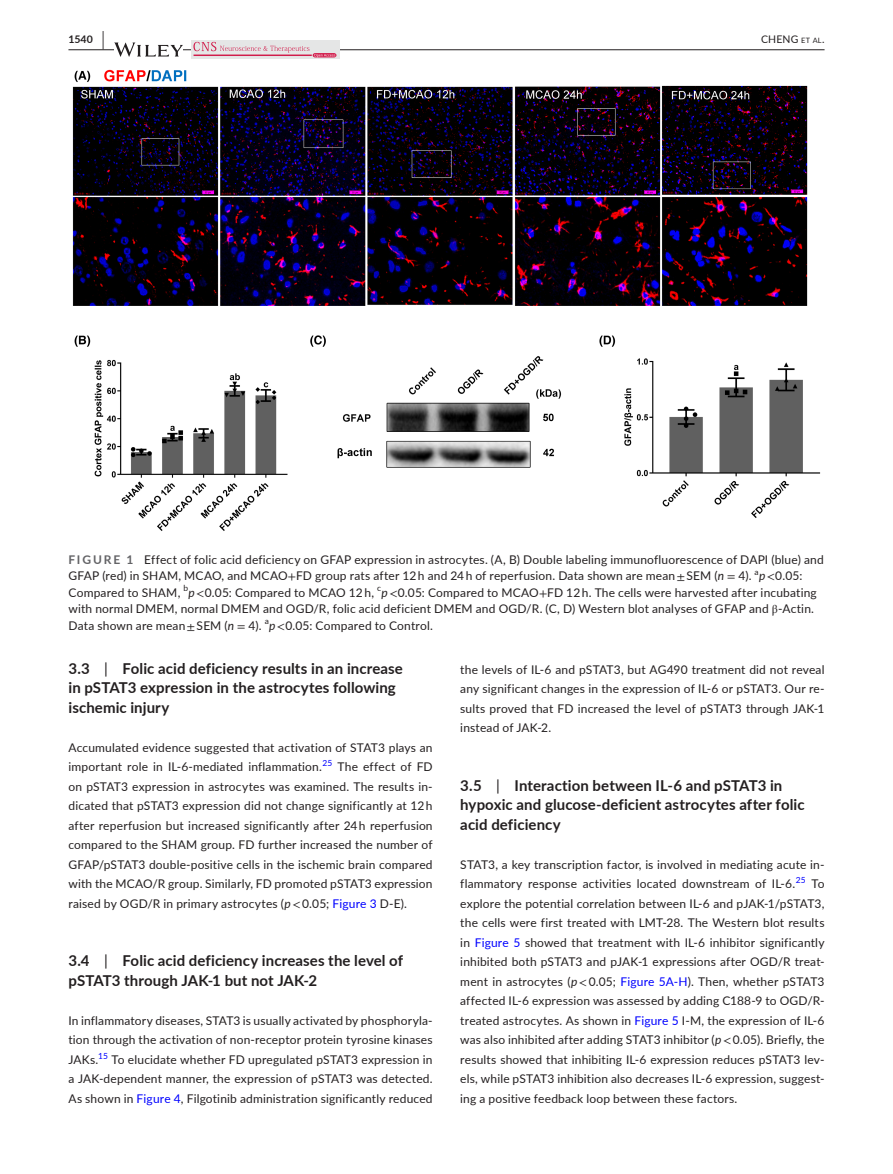
<style>
.page{position:relative;width:893px;height:1174px;background:#fff}
.page>*{position:absolute;margin:0;border:0;box-sizing:border-box;transform-origin:0 0}
.t1{font:700 15px/19.5px "Lato";letter-spacing:.005em;color:#231f20}
.t2{font:12px/19.5px "Lato";letter-spacing:.015em;color:#231f20}
.t3{font:10.5px "Lato";letter-spacing:.015em;color:#231f20}
.t4{font:700 10.5px "Lato";color:#231f20}
.t5{font:8.4px "Lato";color:#00f}
.t6{font:8.4px "Lato";color:#231f20}
.s1{font-size:19.5px}
.s2{font-size:7.35px}
.s3{font-weight:700;color:#636366}
.s4{font-family:"STIX"}
.s5{font-style:italic}
.s6{font-weight:400}
.s7{color:#00f}
</style>
<div class="page">
<hr style="left:68px;top:49px;width:756px;height:1px;background:#231f20">
<svg style="left:114px;top:42px;width:69px;height:15px"></svg>
<div style="left:191px;top:40px;width:148px;height:19px;background:#e5e6e6"></div>
<hr style="left:313px;top:53px;width:23px;height:4px;background:#d5325d;border-radius:2px">
<svg style="left:193px;top:42px;width:142px;height:15px"></svg>
<img style="left:72px;top:69px;width:749px;height:462px">
<p class="t4" style="left:68px;top:31px;width:37px">1540 <span class="s1">|</span></p>
<p class="t3" style="left:761px;top:31px;width:65px">CHENG <span class="s2">et al</span>.</p>
<p class="t2" style="left:68px;top:550px;width:757px;line-height:16.5px"><span class="s3">FIGURE 1</span> Effect of folic acid deficiency on GFAP expression in astrocytes. (A, B) Double labeling immunofluorescence of DAPI (blue) and<br>GFAP (red) in SHAM, MCAO, and MCAO<span class="s4">+</span>FD group rats after 12 h and 24 h of reperfusion. Data shown are mean <span class="s4">±</span> SEM (<span class="s5">n</span> <span class="s4">=</span> 4).</p>
<p class="t6" style="left:755px;top:565px;width:6px">a</p>
<p class="t2" style="left:759px;top:565px;width:45px"><span class="s5">p</span><span class="s4">&lt;</span>0.05:</p>
<p class="t2" style="left:68px;top:582px;width:113px">Compared to SHAM,</p>
<p class="t6" style="left:184px;top:582px;width:6px">b</p>
<p class="t2" style="left:188px;top:582px;width:187px"><span class="s5">p</span><span class="s4">&lt;</span>0.05: Compared to MCAO 12 h,</p>
<p class="t6" style="left:377px;top:582px;width:6px">c</p>
<p class="t2" style="left:68px;top:583px;width:750px;line-height:16.5px;text-indent:313px"><span class="s5">p</span><span class="s4">&lt;</span>0.05: Compared to MCAO<span class="s4">+</span>FD 12 h. The cells were harvested after incubating with normal DMEM, normal DMEM and OGD/R, folic acid deficient DMEM and OGD/R. (C, D) Western blot analyses of GFAP and <span class="s4">β</span>-Actin.<br>Data shown are mean <span class="s4">±</span> SEM (<span class="s5">n</span> <span class="s4">=</span> 4).</p>
<p class="t6" style="left:265px;top:615px;width:6px">a</p>
<p class="t2" style="left:269px;top:615px;width:165px"><span class="s5">p</span><span class="s4">&lt;</span>0.05: Compared to Control.</p>
<p class="t1" style="left:68px;top:658px;width:336px">3.3 <span class="s6">|</span> Folic acid deficiency results in an increase in pSTAT3 expression in the astrocytes following ischemic injury</p>
<p class="t2" style="left:68px;top:737px;width:366px">Accumulated evidence suggested that activation of STAT3 plays an important role in IL-6-mediated inflammation.</p>
<p class="t5" style="left:322px;top:757px;width:11px">25</p>
<p class="t2" style="left:68px;top:756px;width:366px;text-align:justify;text-indent:269px">The effect of FD on pSTAT3 expression in astrocytes was examined. The results in&shy;dicated that pSTAT3 expression did not change significantly at 12 h after reperfusion but increased significantly after 24 h reperfusion compared to the SHAM group. FD further increased the number of GFAP/pSTAT3 double-positive cells in the ischemic brain compared with the MCAO/R group. Similarly, FD promoted pSTAT3 expression raised by OGD/R in primary astrocytes (<span class="s5">p</span><span class="s4">&lt;</span> 0.05; <span class="s7">Figure 3</span> D-E).</p>
<p class="t1" style="left:68px;top:950px;width:336px">3.4 <span class="s6">|</span> Folic acid deficiency increases the level of pSTAT3 through JAK-1 but not JAK-2</p>
<p class="t2" style="left:68px;top:1010px;width:366px;text-align:justify">In inflammatory diseases, STAT3 is usually activated by phosphoryla&shy;tion through the activation of non-receptor protein tyrosine kinases JAKs.<sup>15</sup> To elucidate whether FD upregulated pSTAT3 expression in a JAK-dependent manner, the expression of pSTAT3 was detected.<br>As shown in <span class="s7">Figure 4</span>, Filgotinib administration significantly reduced</p>
<p class="t2" style="left:460px;top:659px;width:366px;text-align:justify">the levels of IL-6 and pSTAT3, but AG490 treatment did not reveal any significant changes in the expression of IL-6 or pSTAT3. Our re&shy;sults proved that FD increased the level of pSTAT3 through JAK-1 instead of JAK-2.</p>
<p class="t1" style="left:460px;top:775px;width:346px">3.5 <span class="s6">|</span> Interaction between IL-6 and pSTAT3 in hypoxic and glucose-deficient astrocytes after folic acid deficiency</p>
<p class="t2" style="left:460px;top:854px;width:366px">STAT3, a key transcription factor, is involved in mediating acute in&shy;flammatory response activities located downstream of IL-6.</p>
<p class="t5" style="left:796px;top:874px;width:11px">25</p>
<p class="t2" style="left:460px;top:873px;width:366px;text-align:justify;text-indent:351px">To explore the potential correlation between IL-6 and pJAK-1/pSTAT3, the cells were first treated with LMT-28. The Western blot results in <span class="s7">Figure 5</span> showed that treatment with IL-6 inhibitor significantly inhibited both pSTAT3 and pJAK-1 expressions after OGD/R treat&shy;ment in astrocytes (<span class="s5">p</span><span class="s4">&lt;</span> 0.05; <span class="s7">Figure 5A-H</span>). Then, whether pSTAT3 affected IL-6 expression was assessed by adding C188-9 to OGD/R&shy;treated astrocytes. As shown in <span class="s7">Figure 5</span> I-M, the expression of IL-6 was also inhibited after adding STAT3 inhibitor (<span class="s5">p</span><span class="s4">&lt;</span> 0.05). Briefly, the results showed that inhibiting IL-6 expression reduces pSTAT3 lev&shy;els, while pSTAT3 inhibition also decreases IL-6 expression, suggest&shy;ing a positive feedback loop between these factors.</p>
</div>
